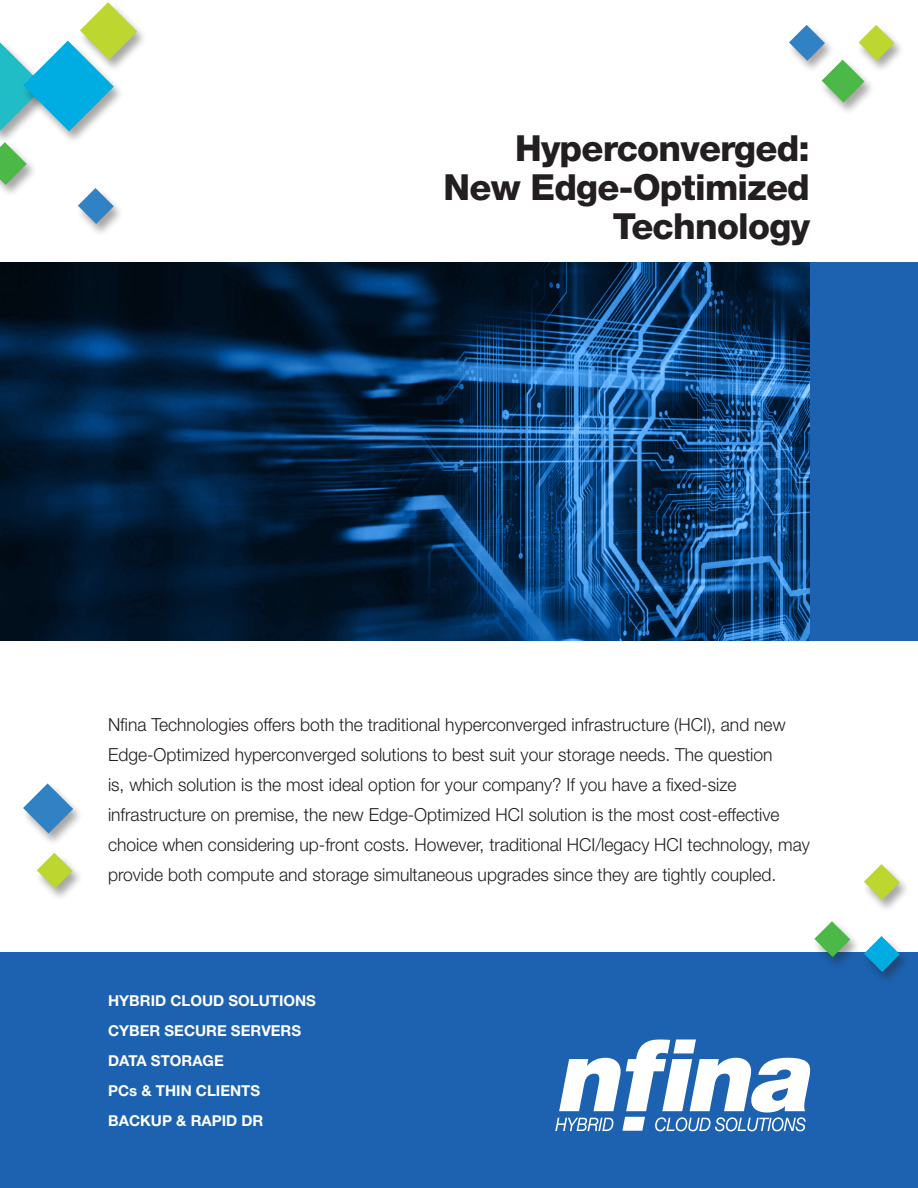
<style>
.page{position:relative;width:918px;height:1188px;background:#fff}
.page>*{position:absolute;margin:0;border:0;box-sizing:border-box;transform-origin:0 0}
.t1{font:800 36px/39px "Helvetica Neue LT Std";letter-spacing:-.02em;color:#231f20;text-align:right}
.Paragraph_w__Space{font:300 18px/30px "Helvetica Neue LT Std";color:#231f20}
.t2{font:700 15px "Helvetica Neue LT Std";color:#fff}
</style>
<div class="page">
<div style="left:0;top:953px;width:918px;height:235px;background:#1c62b0"></div>
<div style="left:0;top:40px;width:55px;height:105px;background:#231f20;opacity:.4"></div>
<div style="left:21px;top:40px;width:104px;height:105px;background:#231f20;opacity:.4"></div>
<div style="left:77px;top:2px;width:71px;height:71px;background:#231f20;opacity:.4"></div>
<svg style="left:0;top:2px;width:137px;height:129px"></svg>
<div style="left:21px;top:783px;width:63px;height:64px;background:#231f20;opacity:.4"></div>
<svg style="left:23px;top:783px;width:50px;height:51px"></svg>
<div style="left:0;top:142px;width:38px;height:56px;background:#231f20;opacity:.4"></div>
<svg style="left:0;top:142px;width:27px;height:43px"></svg>
<div style="left:75px;top:188px;width:50px;height:49px;background:#231f20;opacity:.4"></div>
<svg style="left:78px;top:188px;width:36px;height:36px"></svg>
<div style="left:819px;top:59px;width:56px;height:57px;background:#231f20;opacity:.4"></div>
<div style="left:34px;top:852px;width:49px;height:50px;background:#231f20;opacity:.4"></div>
<svg style="left:37px;top:853px;width:36px;height:36px"></svg>
<div style="left:856px;top:25px;width:50px;height:49px;background:#231f20;opacity:.4"></div>
<svg style="left:789px;top:25px;width:106px;height:78px"></svg>
<div style="left:861px;top:936px;width:50px;height:49px;background:#231f20;opacity:.4"></div>
<svg style="left:864px;top:936px;width:36px;height:36px"></svg>
<div style="left:812px;top:921px;width:50px;height:50px;background:#231f20;opacity:.4"></div>
<svg style="left:814px;top:921px;width:36px;height:36px"></svg>
<div style="left:861px;top:864px;width:50px;height:49px;background:#231f20;opacity:.4"></div>
<svg style="left:864px;top:864px;width:36px;height:36px"></svg>
<svg style="left:555px;top:1039px;width:255px;height:92px"></svg>
<img style="left:0;top:263px;width:810px;height:378px">
<div style="left:810px;top:263px;width:108px;height:378px;background:#1c62b0"></div>
<p class="t1" style="left:515px;top:128px;width:296px">Hyperconverged:</p>
<p class="t1" style="left:444px;top:167px;width:368px">New Edge-Optimized<br>Technology</p>
<p class="Paragraph_w__Space" style="left:108px;top:709px;width:703px">Nfina Technologies offers both the traditional hyperconverged infrastructure (HCI), and new Edge-Optimized hyperconverged solutions to best suit your storage needs. The question<br>is, which solution is the most ideal option for your company? If you have a fixed-size infrastructure on premise, the new Edge-Optimized HCI solution is the most cost-effective choice when considering up-front costs. However, traditional HCI/legacy HCI technology, may provide both compute and storage simultaneous upgrades since they are tightly coupled.</p>
<p class="t2" style="left:108px;top:992px;width:209px">HYBRID CLOUD SOLUTIONS</p>
<p class="t2" style="left:108px;top:1022px;width:194px">CYBER SECURE SERVERS</p>
<p class="t2" style="left:108px;top:1052px;width:117px">DATA STORAGE</p>
<p class="t2" style="left:108px;top:1082px;width:153px">PCs &amp; THIN CLIENTS</p>
<p class="t2" style="left:108px;top:1112px;width:157px">BACKUP &amp; RAPID DR</p>
</div>
